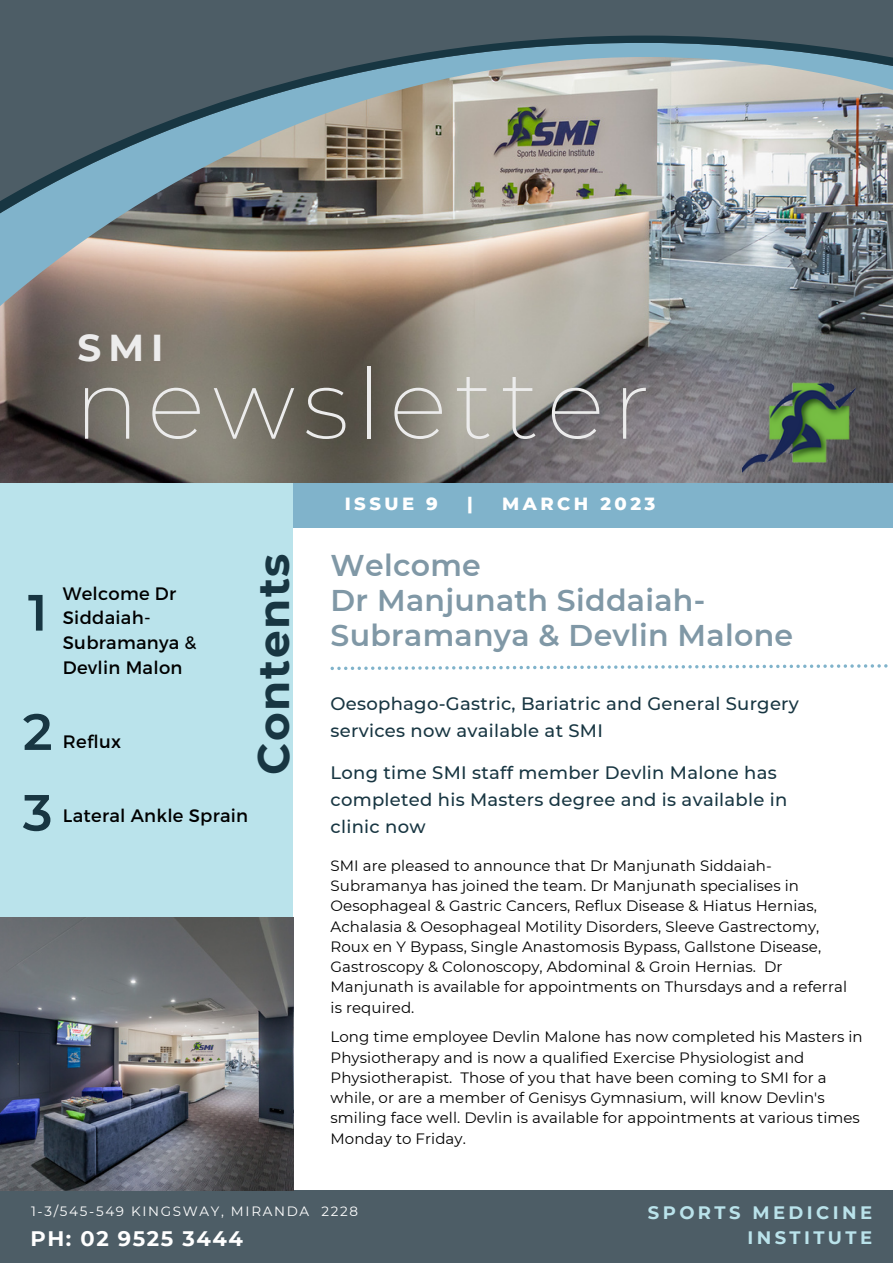
<style>
.page{position:relative;width:893px;height:1264px;background:#fff}
.page>*{position:absolute;margin:0;border:0;box-sizing:border-box;transform-origin:0 0}
.t1{font:200 97.35px "Montserrat";letter-spacing:.08em;color:#ececec}
.t2{font:600 51px/80.7px "Montserrat";color:#183642}
.t3{font:700 43.8px "Montserrat";letter-spacing:.035em;color:#183642}
.t4{font:700 37.35px "Montserrat";color:#ececec}
.t5{font:600 30px/34.8px "Montserrat";letter-spacing:.01em;color:#8098a6}
.t6{font:700 21px "Montserrat";letter-spacing:.075em;color:#fff}
.t7{font:500 18px/27px "Montserrat";letter-spacing:.015em;color:#183642}
.t8{font:18px/24.8px "Montserrat";letter-spacing:.015em;color:#000}
.t9{font:700 18px "Montserrat";letter-spacing:.19em;color:#bae3eb}
.t10{font:800 18px "Montserrat";letter-spacing:.19em;color:#fff}
.t11{font:15px/20.2px "Montserrat";letter-spacing:.005em;color:#000}
.t12{font:13.5px "Montserrat";letter-spacing:.125em;color:#fff}
</style>
<div class="page">
<div style="left:293px;top:482px;width:599px;height:46px;background:#80b3cb"></div>
<img style="left:0;top:326px;width:892px;height:156px">
<img style="left:0;top:227px;width:892px;height:99px">
<div style="left:0;top:0;width:892px;height:36px;background:#4d5d66"></div>
<img style="left:0;top:36px;width:892px;height:191px">
<div style="left:0;top:483px;width:293px;height:676px;background:#bae3eb"></div>
<div style="left:0;top:1190px;width:892px;height:72px;background:#4d5d66"></div>
<img style="left:0;top:917px;width:293px;height:273px">
<svg style="left:330px;top:664px;width:557px;height:6px"></svg>
<img style="left:742px;top:371px;width:113px;height:112px">
<h3 class="t4" style="left:77px;top:325px;width:88px">SMI</h3>
<h1 class="t1" style="left:74px;top:344px;width:577px">newsletter</h1>
<h2 class="t2" style="left:28px;top:572px;width:21px">1</h2>
<h2 class="t2" style="left:23px;top:691px;width:31px">2<br>3</h2>
<p class="t8" style="left:63px;top:580px;width:135px">Welcome Dr<br>Siddaiah-<br>Subramanya &amp;<br>Devlin Malon</p>
<p class="t8" style="left:63px;top:728px;width:60px">Reflux</p>
<h3 class="t3" style="left:247px;top:774px;width:223px;rotate:-90deg">Contents</h3>
<p class="t8" style="left:63px;top:802px;width:187px">Lateral Ankle Sprain</p>
<p class="t10" style="left:345px;top:493px;width:94px">ISSUE 9</p>
<p class="t10" style="left:467px;top:493px;width:7px">|</p>
<p class="t10" style="left:502px;top:493px;width:155px">MARCH 2023</p>
<h3 class="t5" style="left:330px;top:548px;width:464px">Welcome<br>Dr Manjunath Siddaiah-<br>Subramanya &amp; Devlin Malone</h3>
<p class="t7" style="left:330px;top:690px;width:470px">Oesophago-Gastric, Bariatric and General Surgery services now available at SMI</p>
<p class="t7" style="left:330px;top:758px;width:458px">Long time SMI staff member Devlin Malone has completed his Masters degree and is available in clinic now</p>
<p class="t11" style="left:330px;top:855px;width:518px">SMI are pleased to announce that Dr Manjunath Siddaiah-Subramanya has joined the team. Dr Manjunath specialises in Oesophageal &amp; Gastric Cancers, Reflux Disease &amp; Hiatus Hernias, Achalasia &amp; Oesophageal Motility Disorders, Sleeve Gastrectomy, Roux en Y Bypass, Single Anastomosis Bypass, Gallstone Disease, Gastroscopy &amp; Colonoscopy, Abdominal &amp; Groin Hernias. Dr Manjunath is available for appointments on Thursdays and a referral is required.</p>
<p class="t11" style="left:330px;top:1026px;width:533px">Long time employee Devlin Malone has now completed his Masters in Physiotherapy and is now a qualified Exercise Physiologist and Physiotherapist. Those of you that have been coming to SMI for a while, or are a member of Genisys Gymnasium, will know Devlin's smiling face well. Devlin is available for appointments at various times Monday to Friday.</p>
<p class="t12" style="left:31px;top:1203px;width:328px">1-3/545-549 KINGSWAY, MIRANDA 2228</p>
<p class="t9" style="left:647px;top:1201px;width:226px">SPORTS MEDICINE</p>
<h3 class="t6" style="left:31px;top:1225px;width:214px">PH: 02 9525 3444</h3>
<p class="t9" style="left:747px;top:1226px;width:126px">INSTITUTE</p>
</div>
